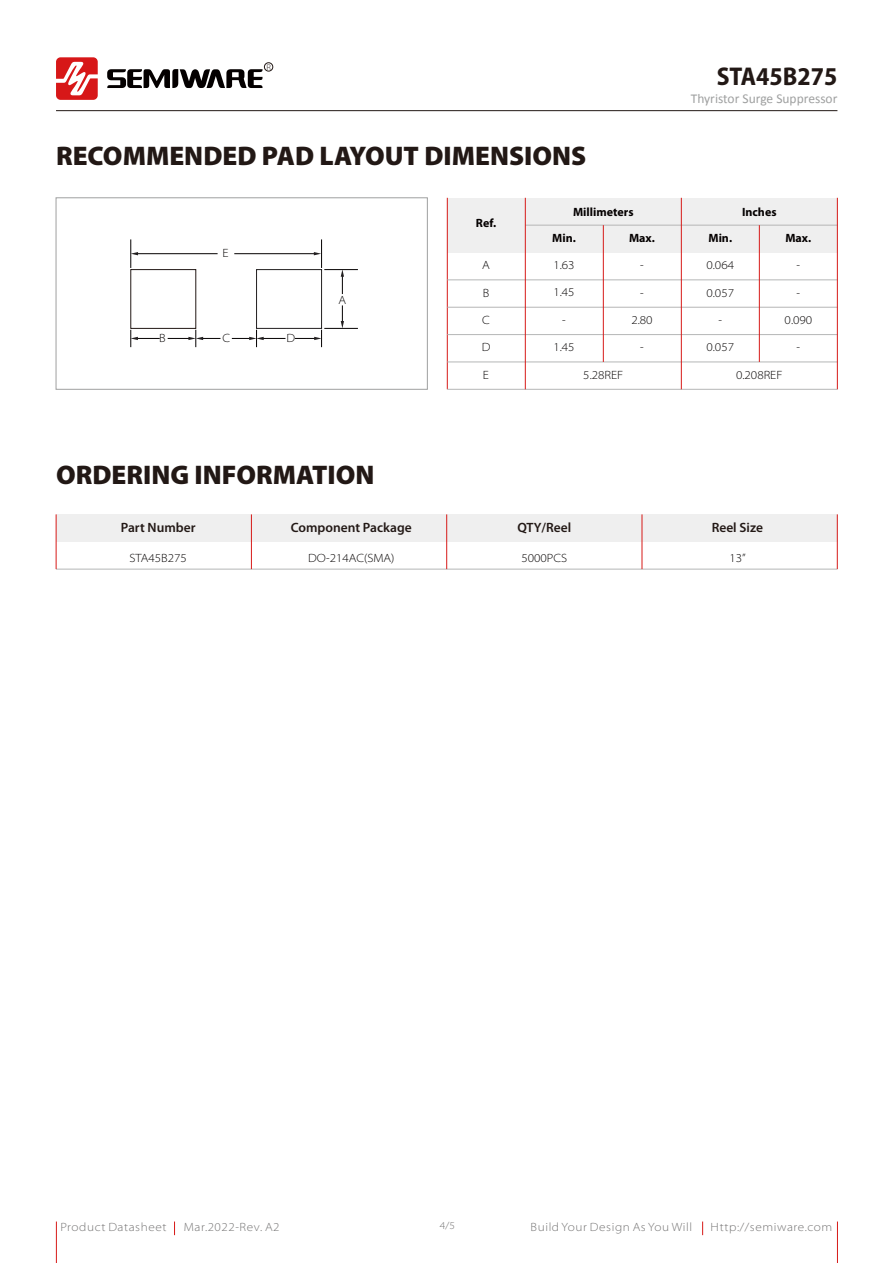
<style>
.page{position:relative;width:893px;height:1263px;background:#fff}
.page>*{position:absolute;margin:0;border:0;box-sizing:border-box;transform-origin:0 0}
.t1{font:900 27px "Myriad Pro";color:#221815}
.t2{font:700 semi-condensed 25.8px "Myriad Pro";color:#221815}
.t3{font:600 13.5px "Myriad Pro";color:#221815}
.t4{font:13.5px "Calibri";color:#9fa0a0}
.t5{font:300 semi-expanded 12px "Myriad Pro";color:#040000}
.t6{font:300 semi-expanded 12px "Myriad Pro";letter-spacing:.05em;color:#727171}
.t7{font:700 12px "Myriad Pro";color:#040000}
.t8{font:300 semi-expanded 10.5px "Myriad Pro";color:#727171}
.t9{font:300 semi-expanded 8.25px "Myriad Pro";color:#221815}
</style>
<div class="page">
<hr style="left:56px;top:1221px;width:1px;height:42px;background:#d71a18">
<hr style="left:837px;top:1221px;width:1px;height:42px;background:#d71a18">
<svg style="left:702px;top:1221px;width:1px;height:14px"></svg>
<svg style="left:174px;top:1221px;width:1px;height:14px"></svg>
<hr style="left:56px;top:110px;width:781px;height:1px;background:#221815">
<svg style="left:56px;top:57px;width:42px;height:43px"></svg>
<svg style="left:107px;top:69px;width:156px;height:19px"></svg>
<div style="left:264px;top:63px;width:9px;height:8px;border:1px solid #221815;border-radius:50%"></div>
<div style="left:56px;top:514px;width:781px;height:28px;background:#efefef"></div>
<hr style="left:56px;top:569px;width:781px;height:1px;background:#b5b6b6">
<hr style="left:837px;top:514px;width:1px;height:55px;background:#d71a18">
<hr style="left:642px;top:514px;width:1px;height:55px;background:#d71a18">
<hr style="left:446px;top:514px;width:1px;height:55px;background:#d71a18">
<hr style="left:251px;top:514px;width:1px;height:55px;background:#d71a18">
<hr style="left:56px;top:514px;width:1px;height:55px;background:#d71a18">
<div style="left:447px;top:198px;width:390px;height:54px;background:#efefef"></div>
<div style="left:56px;top:198px;width:372px;height:191px;border:1px solid #9fa0a0"></div>
<hr style="left:447px;top:198px;width:1px;height:191px;background:#d71a18">
<hr style="left:447px;top:389px;width:390px;height:1px;background:#b5b6b6">
<hr style="left:447px;top:362px;width:390px;height:1px;background:#b5b6b6">
<hr style="left:447px;top:334px;width:390px;height:1px;background:#b5b6b6">
<hr style="left:447px;top:307px;width:390px;height:1px;background:#b5b6b6">
<hr style="left:447px;top:280px;width:390px;height:1px;background:#b5b6b6">
<hr style="left:525px;top:225px;width:312px;height:1px;background:#b5b6b6">
<hr style="left:525px;top:198px;width:1px;height:191px;background:#d71a18">
<hr style="left:759px;top:225px;width:1px;height:137px;background:#d71a18">
<hr style="left:837px;top:198px;width:1px;height:191px;background:#d71a18">
<hr style="left:603px;top:225px;width:1px;height:137px;background:#d71a18">
<hr style="left:681px;top:198px;width:1px;height:191px;background:#d71a18">
<div style="left:130px;top:269px;width:66px;height:60px;background:#fff;border:1px solid #221815"></div>
<div style="left:256px;top:269px;width:66px;height:60px;border:1px solid #221f20"></div>
<hr style="left:325px;top:269px;width:32px;height:1px;background:#040000">
<hr style="left:325px;top:328px;width:32px;height:1px;background:#040000">
<hr style="left:137px;top:253px;width:80px;height:1px;background:#040000">
<hr style="left:235px;top:253px;width:80px;height:1px;background:#040000">
<svg style="left:314px;top:240px;width:8px;height:27px"></svg>
<svg style="left:341px;top:269px;width:3px;height:25px"></svg>
<svg style="left:341px;top:306px;width:3px;height:22px"></svg>
<svg style="left:295px;top:330px;width:27px;height:17px"></svg>
<svg style="left:131px;top:330px;width:28px;height:17px"></svg>
<svg style="left:168px;top:330px;width:52px;height:17px"></svg>
<svg style="left:232px;top:330px;width:53px;height:17px"></svg>
<svg style="left:131px;top:240px;width:7px;height:27px"></svg>
<p class="t9" style="left:267px;top:62px;width:6px">R</p>
<h1 class="t1" style="left:56px;top:141px;width:532px">RECOMMENDED PAD LAYOUT DIMENSIONS</h1>
<h2 class="t2" style="left:717px;top:62px;width:122px">STA45B275</h2>
<p class="t4" style="left:691px;top:90px;width:148px">Thyristor Surge Suppressor</p>
<p class="t5" style="left:222px;top:246px;width:8px">E</p>
<p class="t5" style="left:159px;top:331px;width:8px">B</p>
<p class="t5" style="left:222px;top:331px;width:9px">C</p>
<p class="t5" style="left:286px;top:331px;width:10px">D</p>
<p class="t5" style="left:339px;top:293px;width:9px">A</p>
<p class="t7" style="left:476px;top:216px;width:22px">Ref.</p>
<p class="t7" style="left:573px;top:205px;width:62px">Millimeters</p>
<p class="t7" style="left:742px;top:205px;width:36px">Inches</p>
<p class="t7" style="left:552px;top:231px;width:25px">Min.</p>
<p class="t7" style="left:629px;top:231px;width:27px">Max.</p>
<p class="t7" style="left:708px;top:231px;width:25px">Min.</p>
<p class="t7" style="left:785px;top:231px;width:27px">Max.</p>
<p class="t5" style="left:553px;top:258px;width:23px">1.63</p>
<p class="t5" style="left:553px;top:286px;width:23px">1.45</p>
<p class="t5" style="left:482px;top:259px;width:9px">A</p>
<p class="t5" style="left:640px;top:259px;width:5px">-</p>
<p class="t5" style="left:797px;top:259px;width:5px">-</p>
<p class="t5" style="left:483px;top:286px;width:8px">B</p>
<p class="t5" style="left:640px;top:286px;width:5px">-</p>
<p class="t5" style="left:706px;top:259px;width:29px">0.064</p>
<p class="t5" style="left:706px;top:286px;width:29px">0.057</p>
<p class="t5" style="left:797px;top:286px;width:5px">-</p>
<p class="t5" style="left:482px;top:313px;width:9px">C</p>
<p class="t5" style="left:482px;top:341px;width:10px">D</p>
<p class="t5" style="left:483px;top:368px;width:8px">E</p>
<p class="t5" style="left:562px;top:313px;width:5px">-</p>
<p class="t5" style="left:553px;top:341px;width:23px">1.45</p>
<p class="t5" style="left:631px;top:313px;width:23px">2.80</p>
<p class="t5" style="left:785px;top:313px;width:29px">0.090</p>
<p class="t5" style="left:640px;top:341px;width:5px">-</p>
<p class="t5" style="left:718px;top:313px;width:5px">-</p>
<p class="t5" style="left:706px;top:341px;width:29px">0.057</p>
<p class="t5" style="left:797px;top:341px;width:5px">-</p>
<p class="t5" style="left:583px;top:368px;width:42px">5.28REF</p>
<p class="t5" style="left:736px;top:368px;width:48px">0.208REF</p>
<h1 class="t1" style="left:56px;top:459px;width:320px">ORDERING INFORMATION</h1>
<p class="t3" style="left:121px;top:520px;width:76px">Part Number</p>
<p class="t3" style="left:291px;top:520px;width:122px">Component Package</p>
<p class="t3" style="left:517px;top:520px;width:55px">QTY/Reel</p>
<p class="t3" style="left:712px;top:520px;width:53px">Reel Size</p>
<p class="t5" style="left:130px;top:551px;width:59px">STA45B275</p>
<p class="t5" style="left:308px;top:551px;width:88px">DO-214AC(SMA)</p>
<p class="t5" style="left:521px;top:551px;width:47px">5000PCS</p>
<p class="t5" style="left:729px;top:551px;width:18px">13”</p>
<p class="t6" style="left:60px;top:1221px;width:108px">Product Datasheet</p>
<p class="t6" style="left:184px;top:1221px;width:97px">Mar.2022-Rev. A2</p>
<p class="t8" style="left:440px;top:1219px;width:17px">4/5</p>
<p class="t6" style="left:531px;top:1221px;width:163px">Build Your Design As You Will</p>
<p class="t6" style="left:711px;top:1221px;width:123px">Http://semiware.com</p>
</div>
